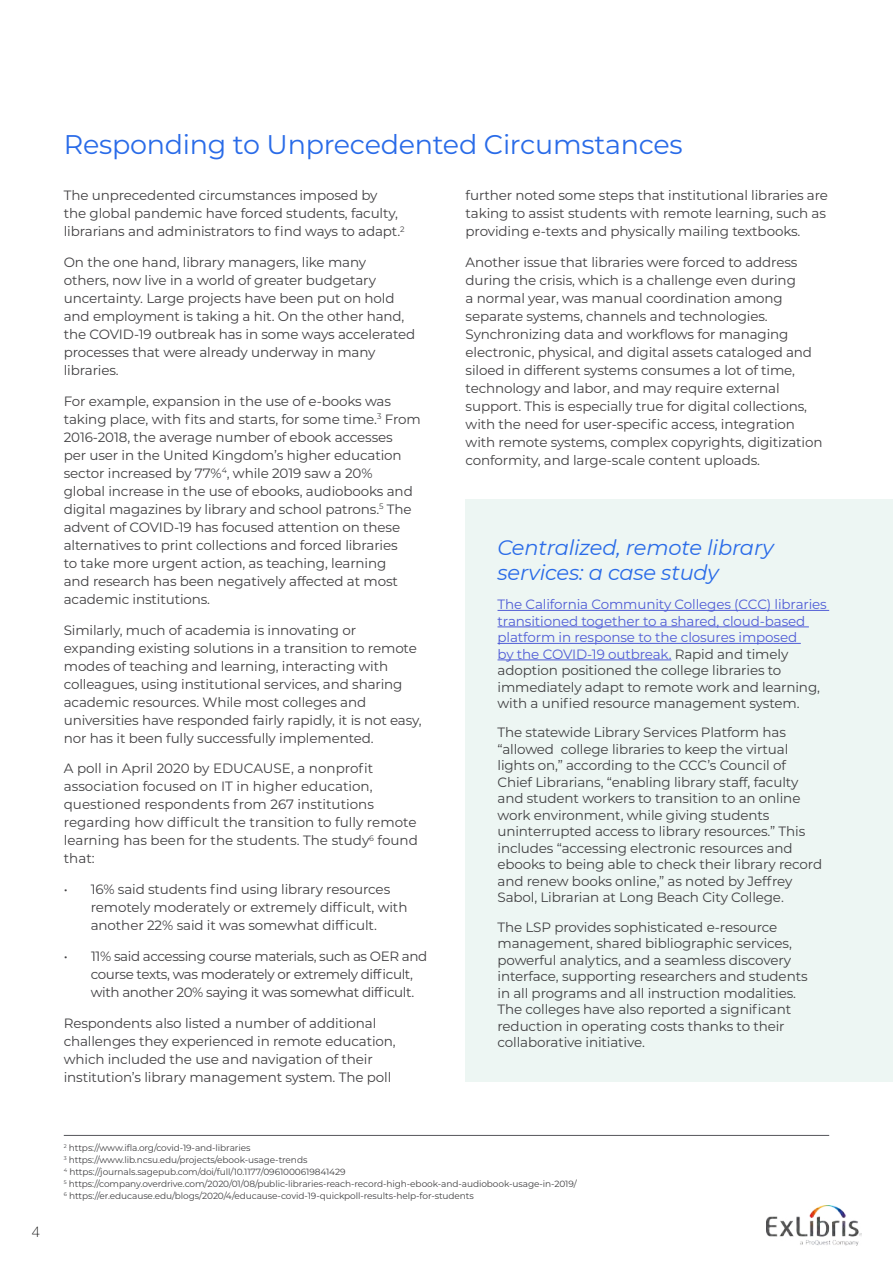
<style>
.page{position:relative;width:893px;height:1263px;background:#fff}
.page>*{position:absolute;margin:0;border:0;box-sizing:border-box;transform-origin:0 0}
.t1{font:27px "Montserrat";letter-spacing:-.01em;color:#296be8}
.t2{font:italic 21px/25.2px "Montserrat";letter-spacing:-.01em;color:#296be8}
.t3{font:100 15px "Helvetica Neue LT Std";color:#000}
.t4{font:13.5px/18px "Montserrat";letter-spacing:-.01em;color:#414042}
.t5{font:13.5px/16.5px "Montserrat";letter-spacing:-.01em;color:#4f5cd6}
.t6{font:13.5px/18px "Montserrat";letter-spacing:-.03em;color:#414042}
.t7{font:9px/12px "Montserrat";letter-spacing:-.01em;color:#414042}
.s1{color:#414042}
</style>
<div class="page">
<img style="left:766px;top:1206px;width:96px;height:39px">
<div style="left:466px;top:500px;width:427px;height:582px;background:#edf6f3"></div>
<hr style="left:497px;top:610px;width:332px;height:1px;background:#4f5cd6">
<hr style="left:497px;top:626px;width:312px;height:1px;background:#4f5cd6">
<hr style="left:497px;top:643px;width:304px;height:1px;background:#4f5cd6">
<hr style="left:497px;top:659px;width:174px;height:1px;background:#4f5cd6">
<hr style="left:64px;top:1135px;width:765px;height:1px;background:#55565a">
<p class="t3" style="left:32px;top:1223px;width:10px">4</p>
<h1 class="t1" style="left:64px;top:126px;width:620px">Responding to Unprecedented Circumstances</h1>
<p class="t4" style="left:64px;top:186px;width:342px">The unprecedented circumstances imposed by<br>the global pandemic have forced students, faculty, librarians and administrators to find ways to adapt.<sup>2</sup></p>
<p class="t4" style="left:64px;top:253px;width:353px">On the one hand, library managers, like many<br>others, now live in a world of greater budgetary uncertainty. Large projects have been put on hold and employment is taking a hit. On the other hand, the COVID-19 outbreak has in some ways accelerated processes that were already underway in many libraries.</p>
<p class="t4" style="left:64px;top:391px;width:359px">For example, expansion in the use of e-books was taking place, with fits and starts, for some time.<sup>3</sup> From 2016-2018, the average number of ebook accesses<br>per user in the United Kingdom’s higher education sector increased by 77%<sup>4</sup>, while 2019 saw a 20%<br>global increase in the use of ebooks, audiobooks and digital magazines by library and school patrons.<sup>5</sup> The advent of COVID-19 has focused attention on these alternatives to print collections and forced libraries<br>to take more urgent action, as teaching, learning<br>and research has been negatively affected at most academic institutions.</p>
<p class="t4" style="left:64px;top:620px;width:359px">Similarly, much of academia is innovating or expanding existing solutions in a transition to remote modes of teaching and learning, interacting with colleagues, using institutional services, and sharing academic resources. While most colleges and universities have responded fairly rapidly, it is not easy, nor has it been fully successfully implemented.</p>
<p class="t4" style="left:64px;top:759px;width:356px">A poll in April 2020 by EDUCAUSE, a nonprofit association focused on IT in higher education, questioned respondents from 267 institutions regarding how difficult the transition to fully remote learning has been for the students. The study<sup>6</sup> found that:</p>
<p class="t4" style="left:91px;top:880px;width:318px;text-indent:-27px">• 16% said students find using library resources remotely moderately or extremely difficult, with another 22% said it was somewhat difficult.</p>
<p class="t6" style="left:91px;top:947px;width:338px;text-indent:-27px">• 11% said accessing course materials, such as OER and course texts, was moderately or extremely difficult, with another 20% saying it was somewhat difficult.</p>
<p class="t4" style="left:64px;top:1013px;width:333px">Respondents also listed a number of additional challenges they experienced in remote education, which included the use and navigation of their institution’s library management system. The poll</p>
<p class="t4" style="left:466px;top:186px;width:364px">further noted some steps that institutional libraries are taking to assist students with remote learning, such as providing e-texts and physically mailing textbooks.</p>
<p class="t4" style="left:466px;top:253px;width:358px">Another issue that libraries were forced to address during the crisis, which is a challenge even during<br>a normal year, was manual coordination among separate systems, channels and technologies.<br>Synchronizing data and workflows for managing electronic, physical, and digital assets cataloged and siloed in different systems consumes a lot of time, technology and labor, and may require external support. This is especially true for digital collections, with the need for user-specific access, integration with remote systems, complex copyrights, digitization conformity, and large-scale content uploads.</p>
<h2 class="t2" style="left:497px;top:534px;width:278px">Centralized, remote library services: a case study</h2>
<p class="t5" style="left:497px;top:595px;width:331px">The California Community Colleges (CCC) libraries transitioned together to a shared, cloud-based platform in response to the closures imposed<br>by the COVID-19 outbreak. <span class="s1">Rapid and timely adoption positioned the college libraries to immediately adapt to remote work and learning, with a unified resource management system.</span></p>
<p class="t4" style="left:497px;top:724px;width:326px;line-height:16.5px">The statewide Library Services Platform has “allowed college libraries to keep the virtual lights on,” according to the CCC’s Council of Chief Librarians, “enabling library staff, faculty and student workers to transition to an online work environment, while giving students uninterrupted access to library resources.” This includes “accessing electronic resources and ebooks to being able to check their library record and renew books online,” as noted by Jeffrey Sabol, Librarian at Long Beach City College.</p>
<p class="t4" style="left:497px;top:918px;width:312px;line-height:16.5px">The LSP provides sophisticated e-resource management, shared bibliographic services, powerful analytics, and a seamless discovery interface, supporting researchers and students in all programs and all instruction modalities.<br>The colleges have also reported a significant reduction in operating costs thanks to their collaborative initiative.</p>
<p class="t7" style="left:64px;top:1142px;width:514px"><sup>2</sup> https://www.ifla.org/covid-19-and-libraries<br><sup>3</sup> https://www.lib.ncsu.edu/projects/ebook-usage-trends<br><sup>4</sup> https://journals.sagepub.com/doi/full/10.1177/0961000619841429<br><sup>5</sup> https://company.overdrive.com/2020/01/08/public-libraries-reach-record-high-ebook-and-audiobook-usage-in-2019/ <sup>6</sup> https://er.educause.edu/blogs/2020/4/educause-covid-19-quickpoll-results-help-for-students</p>
</div>
